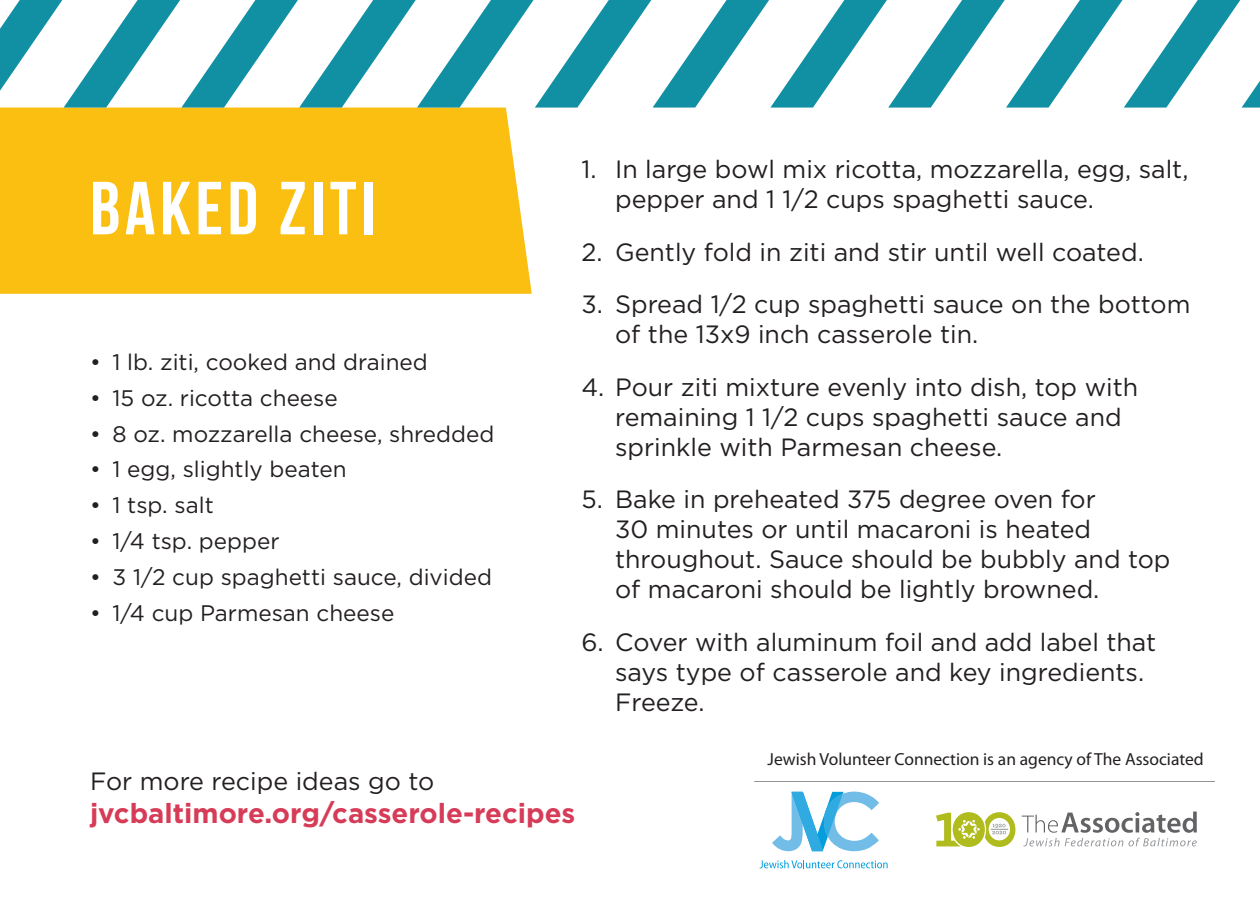
<style>
.page{position:relative;width:1260px;height:900px;background:#fff}
.page>*{position:absolute;margin:0;border:0;box-sizing:border-box;transform-origin:0 0}
.t1{font:700 75px "Bebas Neue";letter-spacing:.06em;color:#fff}
.t2{font:700 27.5px "Gotham";color:#d63c58}
.t3{font:25px/30px "Gotham";color:#231f20}
.t4{font:22.5px "Gotham";color:#231f20}
.t5{font:17.5px "Myriad Pro";color:#231f20}
</style>
<div class="page">
<div style="left:0;top:108px;width:532px;height:186px;background:#fbbf12"></div>
<svg style="left:0;top:0;width:1260px;height:108px"></svg>
<svg style="left:772px;top:792px;width:107px;height:59px"></svg>
<svg style="left:760px;top:860px;width:128px;height:8px"></svg>
<hr style="left:754px;top:781px;width:461px;height:1px;background:#939598">
<svg style="left:936px;top:812px;width:79px;height:35px"></svg>
<svg style="left:1022px;top:812px;width:175px;height:34px"></svg>
<p class="t1" style="left:90px;top:167px;width:287px">BAKED ZITI</p>
<p class="t4" style="left:90px;top:349px;width:339px">• 1 lb. ziti, cooked and drained</p>
<p class="t4" style="left:90px;top:385px;width:249px">• 15 oz. ricotta cheese</p>
<p class="t4" style="left:90px;top:421px;width:406px">• 8 oz. mozzarella cheese, shredded</p>
<p class="t4" style="left:90px;top:457px;width:258px">• 1 egg, slightly beaten</p>
<p class="t4" style="left:90px;top:493px;width:125px">• 1 tsp. salt</p>
<p class="t4" style="left:90px;top:529px;width:191px">• 1/4 tsp. pepper</p>
<p class="t4" style="left:90px;top:565px;width:403px">• 3 1/2 cup spaghetti sauce, divided</p>
<p class="t4" style="left:90px;top:600px;width:306px">• 1/4 cup Parmesan cheese</p>
<p class="t3" style="left:615px;top:154px;width:575px;text-indent:-34px">1. In large bowl mix ricotta, mozzarella, egg, salt, pepper and 1 1/2 cups spaghetti sauce.</p>
<p class="t3" style="left:581px;top:237px;width:564px">2. Gently fold in ziti and stir until well coated.</p>
<p class="t3" style="left:615px;top:289px;width:577px;text-indent:-34px">3. Spread 1/2 cup spaghetti sauce on the bottom of the 13x9 inch casserole tin.</p>
<p class="t3" style="left:615px;top:372px;width:525px;text-indent:-34px">4. Pour ziti mixture evenly into dish, top with remaining 1 1/2 cups spaghetti sauce and sprinkle with Parmesan cheese.</p>
<p class="t3" style="left:615px;top:484px;width:557px;text-indent:-34px">5. Bake in preheated 375 degree oven for<br>30 minutes or until macaroni is heated throughout. Sauce should be bubbly and top of macaroni should be lightly browned.</p>
<p class="t3" style="left:615px;top:627px;width:543px;text-indent:-34px">6. Cover with aluminum foil and add label that says type of casserole and key ingredients.<br>Freeze.</p>
<p class="t5" style="left:768px;top:749px;width:438px">Jewish Volunteer Connection is an agency of The Associated</p>
<p class="t3" style="left:90px;top:765px;width:346px">For more recipe ideas go to</p>
<p class="t2" style="left:90px;top:797px;width:487px">jvcbaltimore.org/casserole-recipes</p>
</div>
